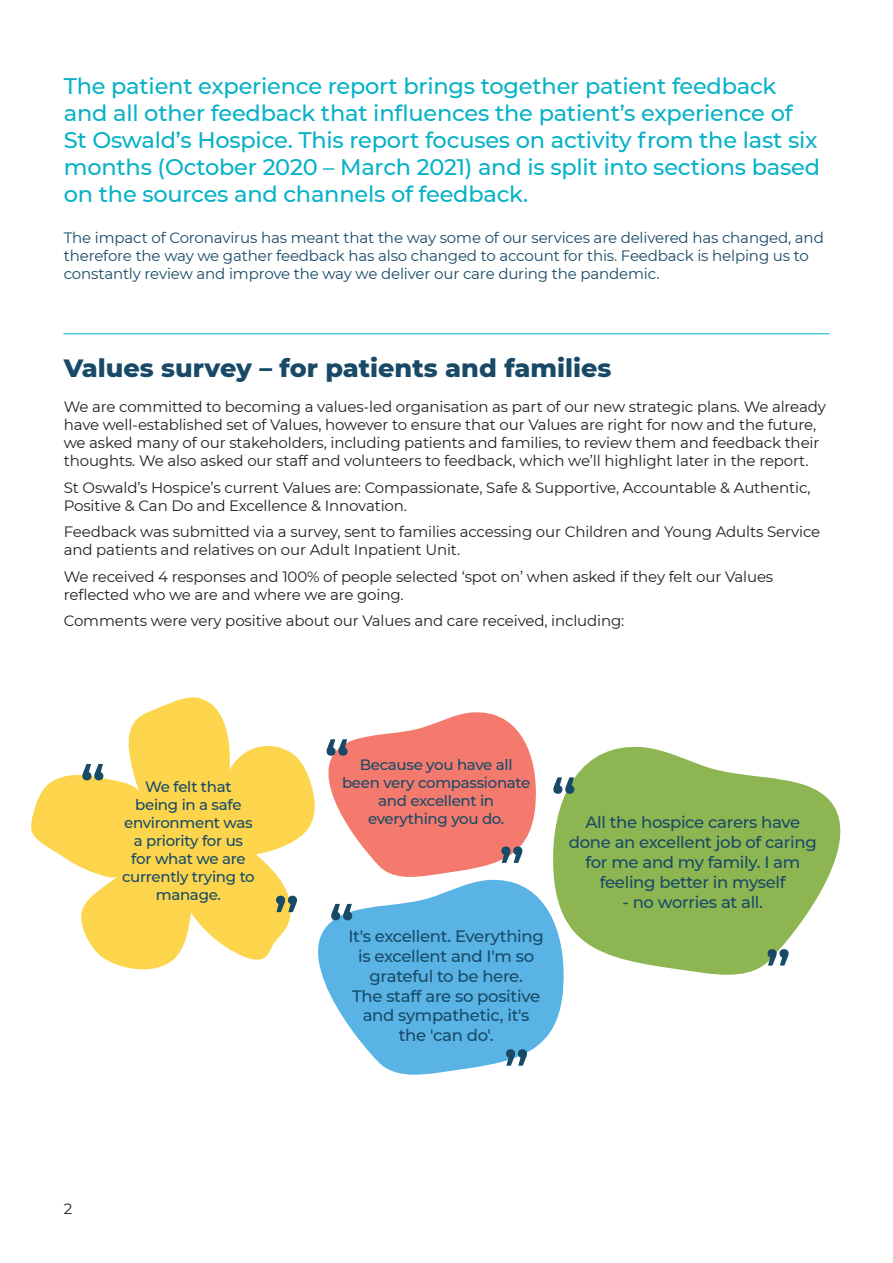
<style>
.page{position:relative;width:893px;height:1263px;background:#fff}
.page>*{position:absolute;margin:0;border:0;box-sizing:border-box;transform-origin:0 0}
.t1{font:800 25.5px "Montserrat";color:#184a67}
.t2{font:500 22.5px/27px "Montserrat";letter-spacing:-.01em;color:#07b2c7}
.t3{font:500 16.5px/19.8px "Montserrat";letter-spacing:-.02em;color:#184a67;text-align:center}
.t4{font:15px/18px "Montserrat";letter-spacing:-.01em;color:#231f20}
.t5{font:15px/18px "Montserrat";letter-spacing:-.01em;color:#184a67}
.t6{font:500 15px/18px "Montserrat";letter-spacing:-.02em;color:#184a67;text-align:center}
</style>
<div class="page">
<svg style="left:31px;top:697px;width:266px;height:273px;fill:#fcd54d"></svg>
<svg style="left:281px;top:877px;width:283px;height:198px;fill:#59b4e5"></svg>
<svg style="left:550px;top:746px;width:291px;height:232px;fill:#8db652"></svg>
<svg style="left:506px;top:1049px;width:21px;height:17px"></svg>
<svg style="left:276px;top:896px;width:21px;height:16px"></svg>
<svg style="left:297px;top:712px;width:241px;height:167px"></svg>
<svg style="left:331px;top:904px;width:21px;height:16px"></svg>
<svg style="left:82px;top:764px;width:21px;height:16px"></svg>
<svg style="left:553px;top:777px;width:21px;height:17px"></svg>
<svg style="left:767px;top:949px;width:22px;height:16px"></svg>
<hr style="left:63px;top:333px;width:766px;height:1px;background:#07b2c7">
<p class="t2" style="left:64px;top:72px;width:758px">The patient experience report brings together patient feedback and all other feedback that influences the patient’s experience of St Oswald’s Hospice. This report focuses on activity from the last six months (October 2020 – March 2021) and is split into sections based on the sources and channels of feedback.</p>
<p class="t5" style="left:64px;top:228px;width:761px">The impact of Coronavirus has meant that the way some of our services are delivered has changed, and therefore the way we gather feedback has also changed to account for this. Feedback is helping us to constantly review and improve the way we deliver our care during the pandemic.</p>
<h1 class="t1" style="left:64px;top:350px;width:549px">Values survey – for patients and families</h1>
<p class="t4" style="left:64px;top:397px;width:764px">We are committed to becoming a values-led organisation as part of our new strategic plans. We already have well-established set of Values, however to ensure that our Values are right for now and the future, we asked many of our stakeholders, including patients and families, to review them and feedback their thoughts. We also asked our staff and volunteers to feedback, which we’ll highlight later in the report.</p>
<p class="t4" style="left:64px;top:478px;width:748px">St Oswald’s Hospice’s current Values are: Compassionate, Safe &amp; Supportive, Accountable &amp; Authentic,<br>Positive &amp; Can Do and Excellence &amp; Innovation.</p>
<p class="t4" style="left:64px;top:522px;width:758px">Feedback was submitted via a survey, sent to families accessing our Children and Young Adults Service and patients and relatives on our Adult Inpatient Unit.</p>
<p class="t4" style="left:64px;top:567px;width:711px">We received 4 responses and 100% of people selected ‘spot on’ when asked if they felt our Values reflected who we are and where we are going.</p>
<p class="t4" style="left:64px;top:611px;width:562px">Comments were very positive about our Values and care received, including:</p>
<p class="t6" style="left:122px;top:777px;width:134px">We felt that being in a safe environment was a priority for us for what we are currently trying to manage.</p>
<p class="t4" style="left:64px;top:1199px;width:10px">2</p>
<p class="t6" style="left:342px;top:755px;width:190px">Because you have all been very compassionate and excellent in everything you do.</p>
<p class="t3" style="left:348px;top:926px;width:197px">It's excellent. Everything is excellent and I'm so grateful to be here.<br>The staff are so positive and sympathetic, it's the 'can do'.</p>
<p class="t3" style="left:569px;top:812px;width:249px">All the hospice carers have done an excellent job of caring for me and my family. I am feeling better in myself</p>
<p class="t3" style="left:623px;top:891px;width:142px">- no worries at all.</p>
</div>
